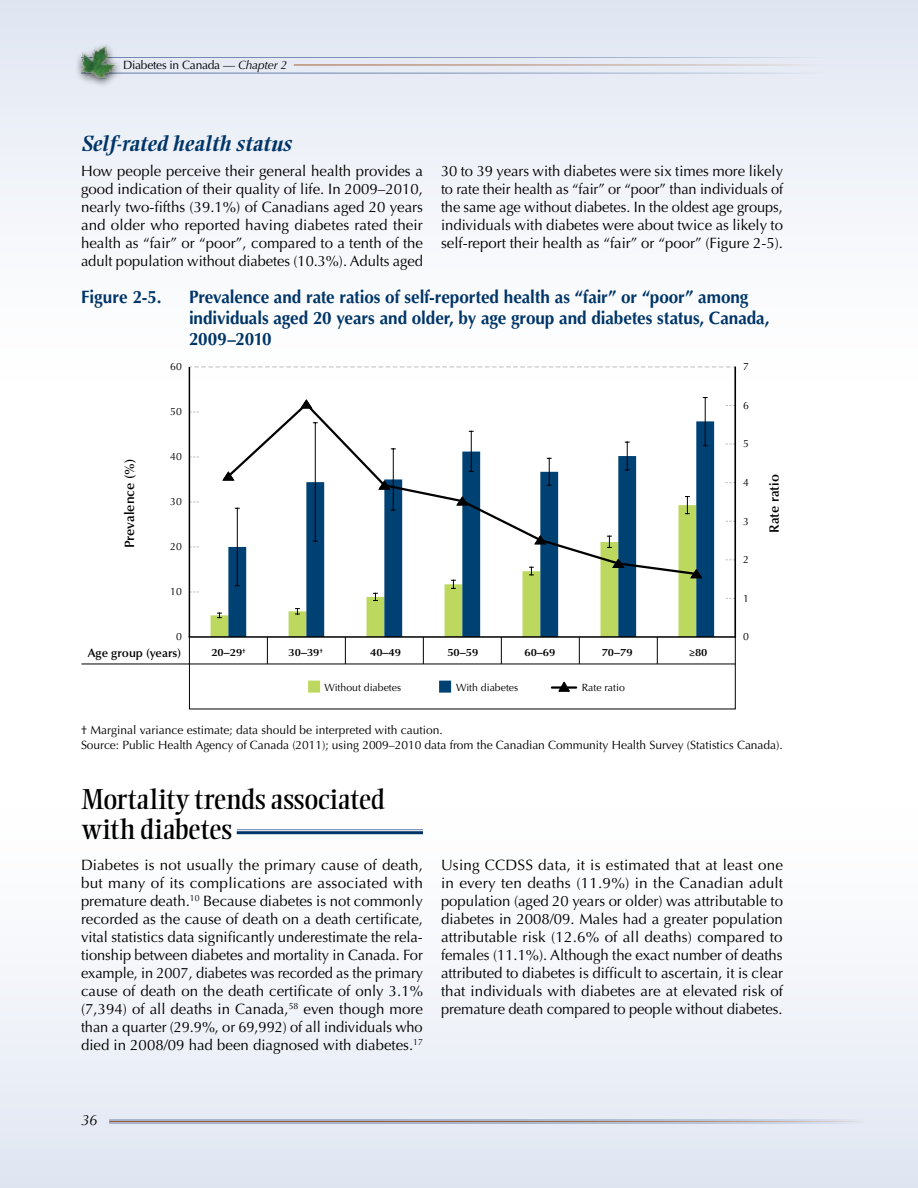
<style>
.page{position:relative;width:918px;height:1188px;background:#fff}
.page>*{position:absolute;margin:0;border:0;box-sizing:border-box;transform-origin:0 0}
.t1{font:28.5px/30px "Ellington MT Std";letter-spacing:-.015em;color:#000}
.t2{font:italic 700 21.75px "Ellington MT Std";color:#003568}
.t3{font:700 18px/21px "Optima LT Std";letter-spacing:-.005em;color:#003568;scale:.95 1}
.t4{font:15px/18px "Optima LT Std";letter-spacing:-.005em;color:#000;text-align:justify}
.t5{font:italic 15px "Optima LT Std";color:#000}
.t6{font:600 13.5px "Optima LT Std";color:#000}
.t7{font:12px/15px "Optima LT Std";letter-spacing:-.005em;color:#000}
.t8{font:600 12px "Optima LT Std";color:#000}
.t9{font:10.5px "Optima LT Std";color:#000}
.t10{font:600 10.5px "Optima LT Std";color:#000;scale:1.14 1}
.s1{font-style:italic}
</style>
<div class="page">
<div style="left:0;top:0;width:918px;height:382px;background:linear-gradient(to bottom,#e0e6f1,#fff)"></div>
<div style="left:0;top:806px;width:918px;height:382px;background:linear-gradient(to bottom,#fff,#e0e6f2)"></div>
<hr style="left:294px;top:65px;width:529px;height:1px;background:#a25b2b">
<hr style="left:81px;top:73px;width:742px;height:1px;background:#657da7">
<hr style="left:81px;top:57px;width:742px;height:1px;background:#657da7">
<hr style="left:237px;top:831px;width:186px;height:3px;background:#003568">
<svg style="left:190px;top:367px;width:545px;height:1px"></svg>
<svg style="left:211px;top:612px;width:17px;height:24px"></svg>
<svg style="left:228px;top:421px;width:486px;height:215px"></svg>
<svg style="left:218px;top:613px;width:3px;height:5px"></svg>
<svg style="left:296px;top:608px;width:3px;height:7px"></svg>
<svg style="left:374px;top:593px;width:3px;height:8px"></svg>
<svg style="left:451px;top:580px;width:4px;height:9px"></svg>
<hr style="left:237px;top:508px;width:1px;height:78px;background:#000">
<hr style="left:705px;top:398px;width:1px;height:48px;background:#000">
<svg style="left:189px;top:638px;width:1px;height:26px"></svg>
<svg style="left:267px;top:638px;width:1px;height:26px"></svg>
<svg style="left:345px;top:638px;width:1px;height:26px"></svg>
<svg style="left:423px;top:638px;width:1px;height:26px"></svg>
<svg style="left:501px;top:638px;width:1px;height:26px"></svg>
<svg style="left:579px;top:638px;width:1px;height:26px"></svg>
<svg style="left:657px;top:638px;width:1px;height:26px"></svg>
<svg style="left:735px;top:637px;width:1px;height:27px"></svg>
<svg style="left:222px;top:399px;width:481px;height:180px"></svg>
<hr style="left:552px;top:686px;width:24px;height:3px;background:#000">
<svg style="left:557px;top:681px;width:15px;height:11px"></svg>
<hr style="left:81px;top:664px;width:108px;height:1px;background:#000">
<div style="left:309px;top:681px;width:10px;height:11px;background:#bcd85f"></div>
<div style="left:308px;top:681px;width:12px;height:12px;border:2px solid #bcd85f"></div>
<div style="left:440px;top:681px;width:10px;height:11px;background:#004173"></div>
<div style="left:439px;top:681px;width:12px;height:12px;border:2px solid #004173"></div>
<hr style="left:735px;top:367px;width:1px;height:270px;background:#000">
<hr style="left:189px;top:636px;width:546px;height:2px;background:#000">
<hr style="left:189px;top:367px;width:1px;height:270px;background:#000">
<hr style="left:237px;top:829px;width:186px;height:1px;background:#657da7">
<hr style="left:109px;top:1120px;width:755px;height:1px;background:#657da7">
<hr style="left:109px;top:1121px;width:755px;height:1px;background:#a25b2b">
<hr style="left:109px;top:1123px;width:755px;height:1px;background:#657da7">
<div style="left:74px;top:41px;width:50px;height:47px;background:#000;opacity:.75"></div>
<img style="left:81px;top:46px;width:36px;height:33px">
<p class="t7" style="left:123px;top:58px;width:166px">Diabetes in Canada — <span class="s1">Chapter 2</span></p>
<h2 class="t2" style="left:81px;top:131px;width:212px">Self-rated health status</h2>
<p class="t4" style="left:81px;top:163px;width:344px">How people perceive their general health provides a good indication of their quality of life. In 2009–2010, nearly two-fifths (39.1%) of Canadians aged 20 years and older who reported having diabetes rated their health as “fair” or “poor”, compared to a tenth of the adult population without diabetes (10.3%). Adults aged</p>
<p class="t4" style="left:441px;top:163px;width:344px">30 to 39 years with diabetes were six times more likely to rate their health as “fair” or “poor” than individuals of the same age without diabetes. In the oldest age groups, individuals with diabetes were about twice as likely to self-report their health as “fair” or “poor” (Figure 2-5).</p>
<p class="t3" style="left:81px;top:287px;width:86px">Figure 2-5.</p>
<p class="t3" style="left:189px;top:287px;width:613px">Prevalence and rate ratios of self-reported health as “fair” or “poor” among individuals aged 20 years and older, by age group and diabetes status, Canada,<br>2009–2010</p>
<p class="t9" style="left:170px;top:361px;width:13px">60</p>
<p class="t6" style="left:122px;top:548px;width:90px;rotate:-90deg">Prevalence (%)</p>
<p class="t9" style="left:170px;top:406px;width:13px">50</p>
<p class="t9" style="left:170px;top:451px;width:13px">40</p>
<p class="t9" style="left:170px;top:496px;width:13px">30</p>
<p class="t9" style="left:170px;top:541px;width:13px">20</p>
<p class="t9" style="left:170px;top:586px;width:13px">10</p>
<p class="t9" style="left:176px;top:631px;width:7px">0</p>
<p class="t8" style="left:88px;top:646px;width:95px">Age group (years)</p>
<p class="t10" style="left:211px;top:647px;width:32px">20–29<sup>†</sup></p>
<p class="t10" style="left:289px;top:647px;width:32px">30–39<sup>†</sup></p>
<p class="t10" style="left:370px;top:647px;width:29px">40–49</p>
<p class="t10" style="left:447px;top:647px;width:29px">50–59</p>
<p class="t10" style="left:525px;top:647px;width:29px">60–69</p>
<p class="t10" style="left:602px;top:647px;width:29px">70–79</p>
<p class="t10" style="left:689px;top:647px;width:18px">≥80</p>
<p class="t9" style="left:743px;top:361px;width:7px">7</p>
<p class="t9" style="left:743px;top:399px;width:7px">6</p>
<p class="t9" style="left:743px;top:438px;width:7px">5</p>
<p class="t9" style="left:743px;top:476px;width:7px">4</p>
<p class="t9" style="left:743px;top:515px;width:7px">3</p>
<p class="t9" style="left:743px;top:553px;width:7px">2</p>
<p class="t9" style="left:743px;top:592px;width:7px">1</p>
<p class="t9" style="left:743px;top:631px;width:7px">0</p>
<p class="t6" style="left:767px;top:533px;width:60px;rotate:-90deg">Rate ratio</p>
<p class="t9" style="left:324px;top:681px;width:78px">Without diabetes</p>
<p class="t9" style="left:456px;top:681px;width:64px">With diabetes</p>
<p class="t9" style="left:582px;top:681px;width:45px">Rate ratio</p>
<p class="t7" style="left:81px;top:722px;width:703px">† Marginal variance estimate; data should be interpreted with caution.<br>Source: Public Health Agency of Canada (2011); using 2009–2010 data from the Canadian Community Health Survey (Statistics Canada).</p>
<h1 class="t1" style="left:81px;top:784px;width:306px">Mortality trends associated with diabetes</h1>
<p class="t4" style="left:81px;top:856px;width:344px">Diabetes is not usually the primary cause of death, but many of its complications are associated with premature death.<sup>10</sup> Because diabetes is not commonly recorded as the cause of death on a death certificate, vital statistics data significantly underestimate the rela&shy;tionship between diabetes and mortality in Canada. For example, in 2007, diabetes was recorded as the primary cause of death on the death certificate of only 3.1% (7,394) of all deaths in Canada,<sup>58</sup> even though more than a quarter (29.9%, or 69,992) of all individuals who died in 2008/09 had been diagnosed with diabetes.<sup>17</sup></p>
<p class="t4" style="left:441px;top:856px;width:344px">Using CCDSS data, it is estimated that at least one in every ten deaths (11.9%) in the Canadian adult population (aged 20 years or older) was attributable to diabetes in 2008/09. Males had a greater population attributable risk (12.6% of all deaths) compared to females (11.1%). Although the exact number of deaths attributed to diabetes is difficult to ascertain, it is clear that individuals with diabetes are at elevated risk of premature death compared to people without diabetes.</p>
<p class="t5" style="left:81px;top:1111px;width:18px">36</p>
</div>
